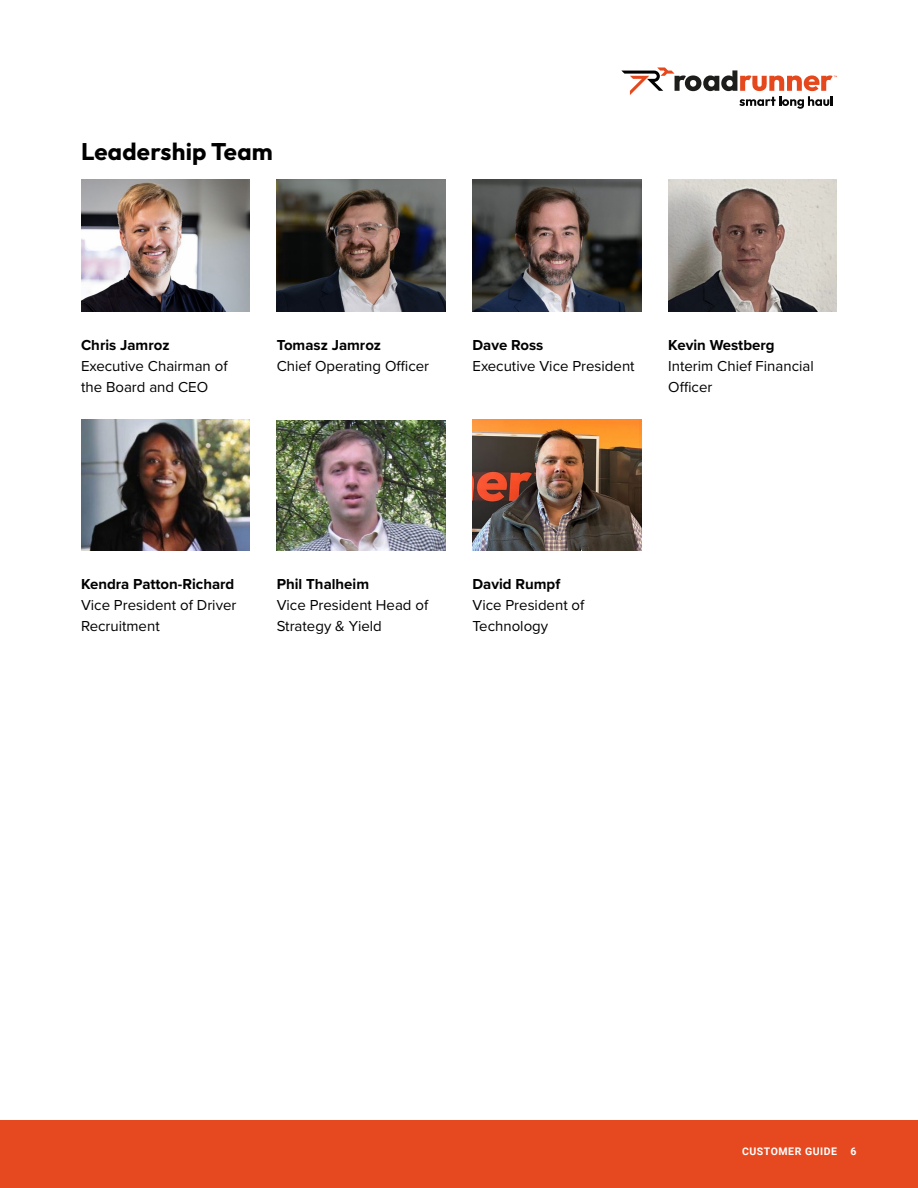
<style>
.page{position:relative;width:918px;height:1188px;background:#fff}
.page>*{position:absolute;margin:0;border:0;box-sizing:border-box;transform-origin:0 0}
.t1{font:700 24px "Outfit";letter-spacing:.01em;color:#000}
.t2{font:15px/21px "Proxima Nova";color:#000}
.t3{font:700 15px "Proxima Nova";color:#000}
.t4{font:700 10.5px "Roboto";letter-spacing:.05em;color:#fff}
</style>
<div class="page">
<div style="left:0;top:1120px;width:918px;height:68px;background:#e6491f"></div>
<svg style="left:621px;top:68px;width:216px;height:41px"></svg>
<img style="left:81px;top:180px;width:169px;height:131px">
<img style="left:277px;top:180px;width:169px;height:131px">
<img style="left:668px;top:180px;width:169px;height:131px">
<img style="left:472px;top:180px;width:169px;height:131px">
<img style="left:81px;top:419px;width:169px;height:132px">
<img style="left:472px;top:419px;width:169px;height:132px">
<img style="left:277px;top:421px;width:169px;height:130px">
<h1 class="t1" style="left:81px;top:135px;width:193px">Leadership Team</h1>
<p class="t3" style="left:81px;top:334px;width:90px">Chris Jamroz</p>
<p class="t2" style="left:81px;top:355px;width:148px">Executive Chairman of the Board and CEO</p>
<p class="t3" style="left:277px;top:334px;width:106px">Tomasz Jamroz</p>
<p class="t2" style="left:277px;top:355px;width:154px">Chief Operating Officer</p>
<p class="t3" style="left:472px;top:334px;width:72px">Dave Ross</p>
<p class="t2" style="left:472px;top:355px;width:164px">Executive Vice President</p>
<p class="t3" style="left:668px;top:334px;width:108px">Kevin Westberg</p>
<p class="t2" style="left:668px;top:355px;width:147px">Interim Chief Financial<br>Officer</p>
<p class="t3" style="left:81px;top:573px;width:155px">Kendra Patton-Richard</p>
<p class="t2" style="left:81px;top:594px;width:157px">Vice President of Driver<br>Recruitment</p>
<p class="t3" style="left:277px;top:573px;width:94px">Phil Thalheim</p>
<p class="t2" style="left:277px;top:594px;width:153px">Vice President Head of<br>Strategy &amp; Yield</p>
<p class="t3" style="left:472px;top:573px;width:89px">David Rumpf</p>
<p class="t2" style="left:472px;top:594px;width:113px">Vice President of<br>Technology</p>
<p class="t4" style="left:742px;top:1144px;width:96px">CUSTOMER GUIDE</p>
<p class="t4" style="left:850px;top:1144px;width:8px">6</p>
</div>
